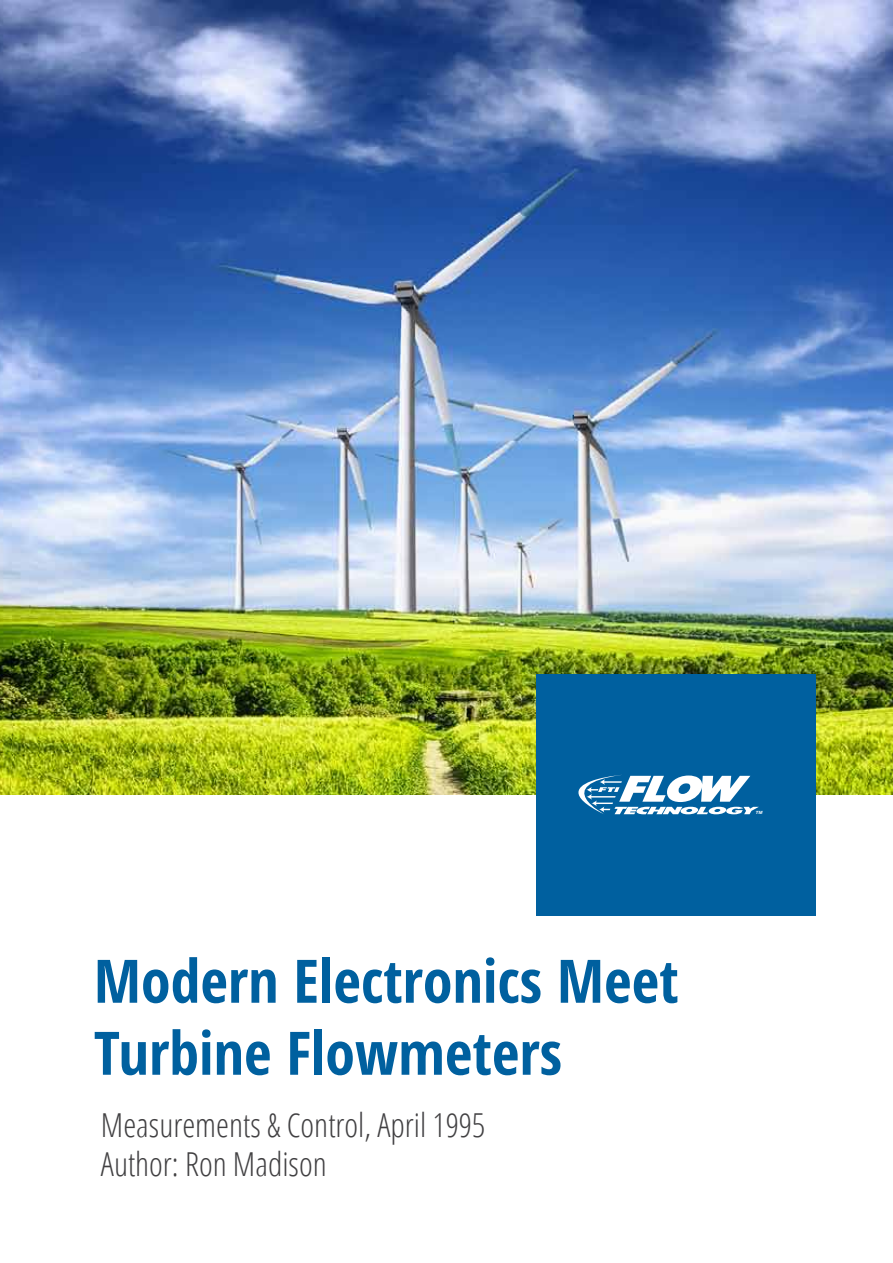
<style>
.page{position:relative;width:893px;height:1263px;background:#fff}
.page>*{position:absolute;margin:0;border:0;box-sizing:border-box;transform-origin:0 0}
.t1{font:700 condensed 60px/72px "Open Sans";color:#00609f}
.t2{font:300 condensed 33px/39.6px "Open Sans";color:#414042}
.t3{font:italic 700 4.35px "Arial";color:#fff;scale:1.13 1}
</style>
<div class="page">
<img style="left:0;top:0;width:893px;height:795px">
<div style="left:536px;top:675px;width:280px;height:241px;background:#00609f"></div>
<svg style="left:578px;top:775px;width:181px;height:40px"></svg>
<h1 class="t1" style="left:94px;top:943px;width:586px">Modern Electronics Meet<br>Turbine Flowmeters</h1>
<p class="t2" style="left:101px;top:1104px;width:386px">Measurements &amp; Control, April 1995<br>Author: Ron Madison</p>
<p class="t3" style="left:755px;top:810px;width:8px">TM</p>
</div>
